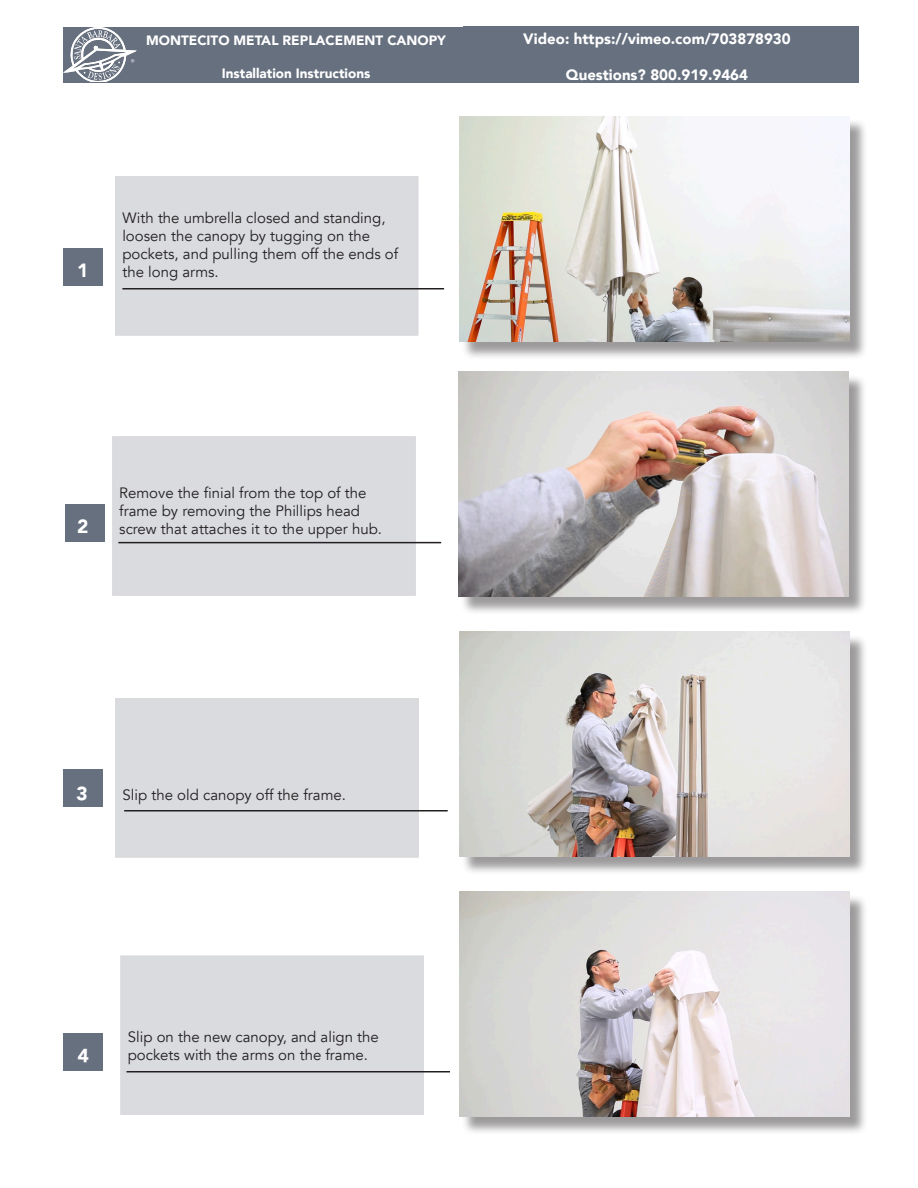
<style>
.page{position:relative;width:918px;height:1188px;background:#fff}
.page>*{position:absolute;margin:0;border:0;box-sizing:border-box;transform-origin:0 0}
.t1{font:900 19.2px "Avenir";color:#fff}
.t2{font:15px/18px "Avenir";color:#231f20}
.t3{font:900 15px "Avenir";color:#fff}
.t4{font:900 13.5px "Avenir";color:#fff}
</style>
<div class="page">
<div style="left:115px;top:176px;width:303px;height:159px;background:#d9dbdf"></div>
<div style="left:112px;top:436px;width:304px;height:160px;background:#d9dbdf"></div>
<div style="left:116px;top:698px;width:302px;height:159px;background:#d9dbdf"></div>
<div style="left:121px;top:956px;width:303px;height:159px;background:#d9dbdf"></div>
<hr style="left:122px;top:288px;width:322px;height:2px;background:#231f20">
<div style="left:63px;top:1033px;width:40px;height:38px;background:#67707f"></div>
<div style="left:63px;top:27px;width:401px;height:56px;background:#67707f"></div>
<div style="left:63px;top:248px;width:40px;height:38px;background:#67707f"></div>
<div style="left:65px;top:504px;width:40px;height:38px;background:#67707f"></div>
<div style="left:63px;top:770px;width:40px;height:37px;background:#67707f"></div>
<div style="left:461px;top:119px;width:407px;height:241px;background:#231f20;opacity:.45"></div>
<img style="left:459px;top:116px;width:390px;height:225px">
<div style="left:461px;top:374px;width:406px;height:242px;background:#231f20;opacity:.45"></div>
<img style="left:458px;top:372px;width:390px;height:225px">
<div style="left:461px;top:634px;width:407px;height:241px;background:#231f20;opacity:.45"></div>
<img style="left:459px;top:632px;width:390px;height:225px">
<div style="left:461px;top:894px;width:407px;height:241px;background:#231f20;opacity:.45"></div>
<img style="left:459px;top:891px;width:390px;height:225px">
<hr style="left:118px;top:542px;width:323px;height:1px;background:#231f20">
<hr style="left:124px;top:810px;width:324px;height:2px;background:#231f20">
<hr style="left:127px;top:1071px;width:323px;height:1px;background:#231f20">
<div style="left:464px;top:27px;width:395px;height:56px;background:#67707f"></div>
<svg style="left:63px;top:27px;width:74px;height:55px"></svg>
<p class="t4" style="left:146px;top:29px;width:301px">MONTECITO METAL REPLACEMENT CANOPY</p>
<p class="t4" style="left:222px;top:61px;width:150px">Installation Instructions</p>
<p class="t1" style="left:77px;top:254px;width:13px">1</p>
<p class="t2" style="left:122px;top:209px;width:277px">With the umbrella closed and standing, loosen the canopy by tugging on the pockets, and pulling them off the ends of the long arms.</p>
<p class="t3" style="left:523px;top:25px;width:269px">Video: https://vimeo.com/703878930</p>
<p class="t3" style="left:566px;top:61px;width:184px">Questions? 800.919.9464</p>
<p class="t1" style="left:77px;top:509px;width:13px">2</p>
<p class="t2" style="left:119px;top:484px;width:264px">Remove the finial from the top of the frame by removing the Phillips head screw that attaches it to the upper hub.</p>
<p class="t2" style="left:123px;top:786px;width:225px">Slip the old canopy off the frame.</p>
<p class="t2" style="left:128px;top:1029px;width:253px">Slip on the new canopy, and align the</p>
<p class="t2" style="left:128px;top:1047px;width:242px">pockets with the arms on the frame.</p>
</div>
